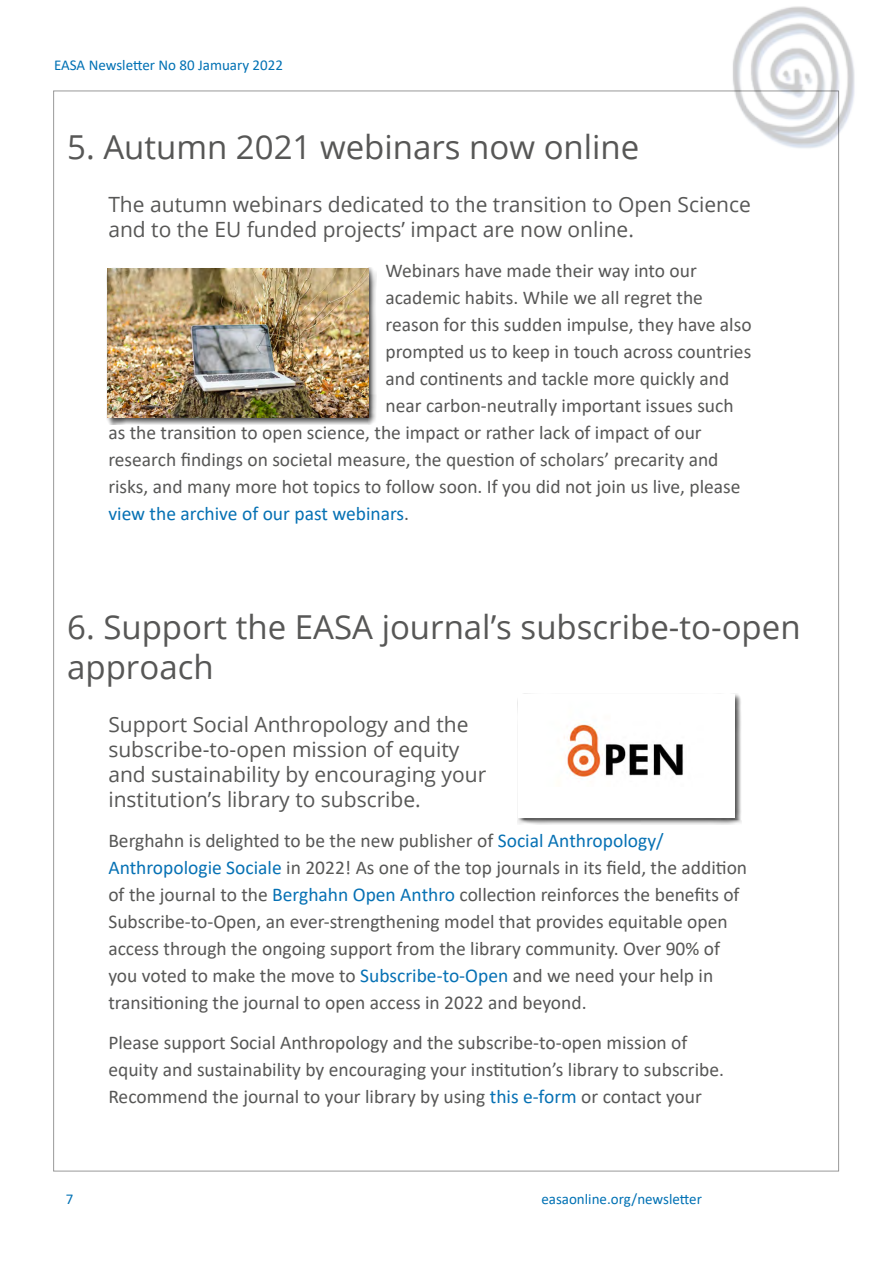
<style>
.page{position:relative;width:893px;height:1263px;background:#fff}
.page>*{position:absolute;margin:0;border:0;box-sizing:border-box;transform-origin:0 0}
.t1{font:33px/39.6px "Open Sans";color:#575756}
.t2{font:21px/25.2px "Open Sans";color:#575756}
.t3{font:19.5px/27px "Calibri";color:#575756}
.t4{font:19.5px "Calibri";color:#0671b4}
.t5{font:15px "Calibri";color:#0071b4}
.s1{color:#575756}
.s2{color:#0671b4}
</style>
<div class="page">
<img style="left:695px;top:6px;width:160px;height:151px">
<div style="left:106px;top:267px;width:270px;height:158px;background:#000;opacity:.75"></div>
<img style="left:107px;top:269px;width:261px;height:149px">
<div style="left:517px;top:693px;width:225px;height:131px;background:#000;opacity:.75"></div>
<img style="left:519px;top:694px;width:216px;height:123px">
<p class="t5" style="left:54px;top:54px;width:230px">EASA Newsletter No 80 Jamuary 2022</p>
<h1 class="t1" style="left:67px;top:126px;width:574px">5. Autumn 2021 webinars now online</h1>
<p class="t2" style="left:108px;top:191px;width:644px">The autumn webinars dedicated to the transition to Open Science and to the EU funded projects’ impact are now online.</p>
<p class="t3" style="left:385px;top:256px;width:313px">Webinars have made their way into our</p>
<p class="t3" style="left:385px;top:283px;width:319px">academic habits. While we all regret the</p>
<p class="t3" style="left:385px;top:310px;width:368px">reason for this sudden impulse, they have also</p>
<p class="t3" style="left:385px;top:337px;width:367px">prompted us to keep in touch across countries</p>
<p class="t3" style="left:385px;top:364px;width:345px">and continents and tackle more quickly and</p>
<p class="t3" style="left:385px;top:391px;width:350px">near carbon-neutrally important issues such</p>
<p class="t3" style="left:108px;top:418px;width:595px">as the transition to open science, the impact or rather lack of impact of our</p>
<p class="t3" style="left:108px;top:445px;width:612px">research findings on societal measure, the question of scholars’ precarity and</p>
<p class="t3" style="left:108px;top:472px;width:634px">risks, and many more hot topics to follow soon. If you did not join us live, please</p>
<p class="t4" style="left:108px;top:500px;width:302px">view the archive of our past webinars<span class="s1">.</span></p>
<h1 class="t1" style="left:67px;top:606px;width:735px">6. Support the EASA journal’s subscribe-to-open approach</h1>
<p class="t2" style="left:108px;top:711px;width:379px">Support Social Anthropology and the subscribe-to-open mission of equity and sustainability by encouraging your institution’s library to subscribe.</p>
<p class="t3" style="left:108px;top:826px;width:640px">Berghahn is delighted to be the new publisher of <span class="s2">Social Anthropology/ Anthropologie Sociale</span> in 2022! As one of the top journals in its field, the addition of the journal to the <span class="s2">Berghahn Open Anthro</span> collection reinforces the benefits of Subscribe-to-Open, an ever-strengthening model that provides equitable open access through the ongoing support from the library community. Over 90% of you voted to make the move to <span class="s2">Subscribe-to-Open</span> and we need your help in transitioning the journal to open access in 2022 and beyond.</p>
<p class="t3" style="left:108px;top:1028px;width:617px">Please support Social Anthropology and the subscribe-to-open mission of equity and sustainability by encouraging your institution’s library to subscribe.<br>Recommend the journal to your library by using <span class="s2">this e-form</span> or contact your</p>
<p class="t5" style="left:66px;top:1189px;width:9px">7</p>
<p class="t5" style="left:541px;top:1189px;width:162px">easaonline.org/newsletter</p>
</div>
